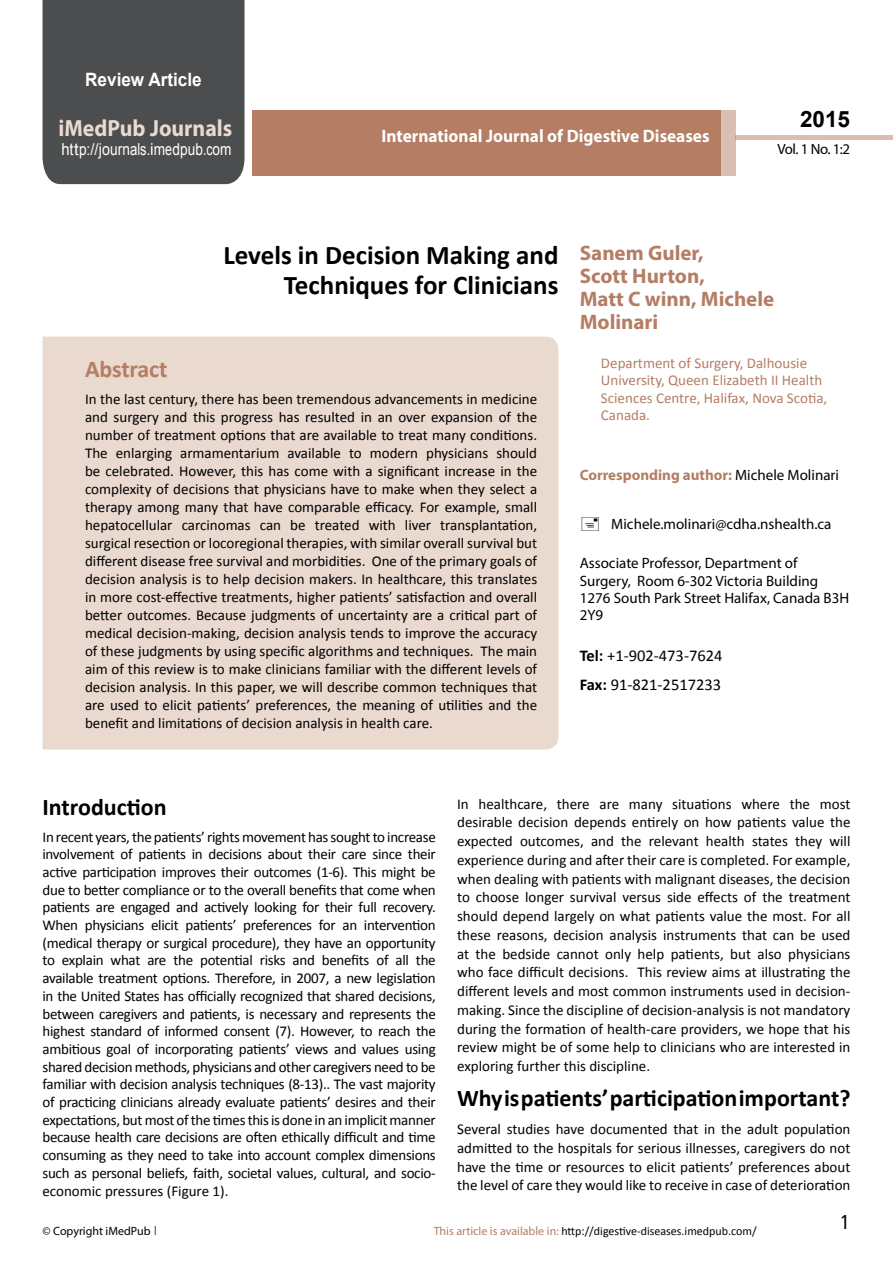
<style>
.page{position:relative;width:893px;height:1263px;background:#fff}
.page>*{position:absolute;margin:0;border:0;box-sizing:border-box;transform-origin:0 0}
.t1{font:700 27px/29.7px "Calibri";color:#000;text-align:right}
.t2{font:25.5px "Tunga";color:#000}
.t3{font:700 24px "Calibri";color:#000}
.t4{font:700 24px "Calibri";letter-spacing:-.005em;color:#b47d64}
.t5{font:700 23.4px "Myriad Pro";color:#e9d9cf;scale:.93 1}
.t6{font:700 22.5px "Arial";color:#000}
.t7{font:700 21px/23.1px "Myriad Pro";color:#b47d64}
.t8{font:700 18.45px "Arial";color:#fff;scale:.93 1}
.t9{font:700 18px "Myriad Pro";color:#fff;scale:.96 1}
.t10{font:16.5px/28.3px "Calibri";color:#000}
.t11{font:16.5px "Arial";letter-spacing:.005em;color:#fff;scale:.89 1}
.t12{font:15px/17.7px "Calibri";color:#000;text-align:justify}
.t13{font:15px/17.4px "Myriad Pro";color:#000}
.t14{font:15px/17.4px "Calibri";color:#b47d64}
.t15{font:700 15px "Myriad Pro";color:#b47d64}
.t16{font:14.85px "Myriad Pro";color:#000}
.t17{font:12px "Calibri";color:#000}
.t18{font:12px "Myriad Pro";color:#000}
.s1{font-family:"Calibri"}
.s2{font-weight:400;color:#000}
.s3{font-weight:700}
.s4{font-family:"Tunga"}
.s5{font-family:"Myriad Pro";color:#b47d64}
</style>
<div class="page">
<div style="left:252px;top:110px;width:469px;height:66px;background:#b47d64"></div>
<div style="left:720px;top:110px;width:16px;height:66px;background:#d9beb1"></div>
<div style="left:43px;top:0;width:201px;height:184px;background:#4c4d4f"></div>
<div style="left:736px;top:135px;width:157px;height:5px;background:#d9beb1"></div>
<div style="left:43px;top:337px;width:515px;height:412px;background:#e9d9cf"></div>
<p class="t8" style="left:85px;top:67px;width:127px">Review Article</p>
<h3 class="t5" style="left:58px;top:113px;width:188px">iMedPub Journals</h3>
<p class="t11" style="left:61px;top:139px;width:193px">http://journals<span class="s1">.</span>imedpub<span class="s1">.</span>com</p>
<p class="t9" style="left:381px;top:124px;width:343px">International Journal of Digestive Diseases</p>
<h3 class="t6" style="left:800px;top:104px;width:52px">2015</h3>
<p class="t16" style="left:778px;top:140px;width:74px">Vol. 1 No. 1:2</p>
<h1 class="t1" style="left:223px;top:241px;width:337px">Levels in Decision Making and<br>Techniques for Clinicians</h1>
<h3 class="t4" style="left:85px;top:354px;width:84px">Abstract</h3>
<p class="t12" style="left:85px;top:390px;width:454px">In the last century, there has been tremendous advancements in medicine and surgery and this progress has resulted in an over expansion of the number of treatment options that are available to treat many conditions.<br>The enlarging armamentarium available to modern physicians should be celebrated. However, this has come with a significant increase in the complexity of decisions that physicians have to make when they select a therapy among many that have comparable efficacy. For example, small hepatocellular carcinomas can be treated with liver transplantation, surgical resection or locoregional therapies, with similar overall survival but different disease free survival and morbidities. One of the primary goals of decision analysis is to help decision makers. In healthcare, this translates in more cost-effective treatments, higher patients’ satisfaction and overall better outcomes. Because judgments of uncertainty are a critical part of medical decision-making, decision analysis tends to improve the accuracy of these judgments by using specific algorithms and techniques. The main aim of this review is to make clinicians familiar with the different levels of decision analysis. In this paper, we will describe common techniques that are used to elicit patients’ preferences, the meaning of utilities and the benefit and limitations of decision analysis in health care.</p>
<h3 class="t7" style="left:580px;top:241px;width:196px">Sanem Guler,<br>Scott Hurton,<br>Matt C winn, Michele<br>Molinari</h3>
<p class="t14" style="left:601px;top:354px;width:228px">Department of Surgery, Dalhousie<br>University, Queen Elizabeth II Health<br>Sciences Centre, Halifax, Nova Scotia,<br>Canada.</p>
<p class="t15" style="left:580px;top:465px;width:261px">Corresponding author: <span class="s2">Michele Molinari</span></p>
<p class="t13" style="left:611px;top:515px;width:222px">Michele.molinari@cdha.nshealth.ca</p>
<p class="t13" style="left:580px;top:554px;width:271px">Associate Professor, Department of<br>Surgery, Room 6-302 Victoria Building<br>1276 South Park Street Halifax, Canada B3H<br>2Y9</p>
<p class="t10" style="left:580px;top:642px;width:144px"><span class="s3">Tel:</span> +1-902-473-7624<br><span class="s3">Fax:</span> 91-821-2517233</p>
<h3 class="t3" style="left:43px;top:792px;width:126px">Introduction</h3>
<p class="t12" style="left:43px;top:828px;width:395px">In recent years, the patients’ rights movement has sought to increase involvement of patients in decisions about their care since their active participation improves their outcomes (1-6). This might be due to better compliance or to the overall benefits that come when patients are engaged and actively looking for their full recovery.<br>When physicians elicit patients’ preferences for an intervention (medical therapy or surgical procedure), they have an opportunity to explain what are the potential risks and benefits of all the available treatment options. Therefore, in 2007, a new legislation in the United States has officially recognized that shared decisions, between caregivers and patients, is necessary and represents the highest standard of informed consent (7). However, to reach the ambitious goal of incorporating patients’ views and values using shared decision methods, physicians and other caregivers need to be familiar with decision analysis techniques (8-13).. The vast majority of practicing clinicians already evaluate patients’ desires and their expectations, but most of the times this is done in an implicit manner because health care decisions are often ethically difficult and time consuming as they need to take into account complex dimensions such as personal beliefs, faith, societal values, cultural, and socio&shy;economic pressures (Figure 1).</p>
<p class="t12" style="left:457px;top:794px;width:395px;line-height:18.8px">In healthcare, there are many situations where the most desirable decision depends entirely on how patients value the expected outcomes, and the relevant health states they will experience during and after their care is completed. For example, when dealing with patients with malignant diseases, the decision to choose longer survival versus side effects of the treatment should depend largely on what patients value the most. For all these reasons, decision analysis instruments that can be used at the bedside cannot only help patients, but also physicians who face difficult decisions. This review aims at illustrating the different levels and most common instruments used in decision&shy;making. Since the discipline of decision-analysis is not mandatory during the formation of health-care providers, we hope that his review might be of some help to clinicians who are interested in exploring further this discipline.</p>
<h3 class="t3" style="left:457px;top:1083px;width:395px">Why is patients’ participation important?</h3>
<p class="t12" style="left:457px;top:1119px;width:395px;line-height:18.8px">Several studies have documented that in the adult population admitted to the hospitals for serious illnesses, caregivers do not have the time or resources to elicit patients’ preferences about the level of care they would like to receive in case of deterioration</p>
<p class="t18" style="left:43px;top:1223px;width:115px">© Copyright iMedPub <span class="s4">|</span></p>
<p class="t17" style="left:434px;top:1223px;width:324px"><span class="s5">This article is available in:</span> http://digestive-diseases.imedpub.com/</p>
<h2 class="t2" style="left:841px;top:1205px;width:9px">1</h2>
</div>
